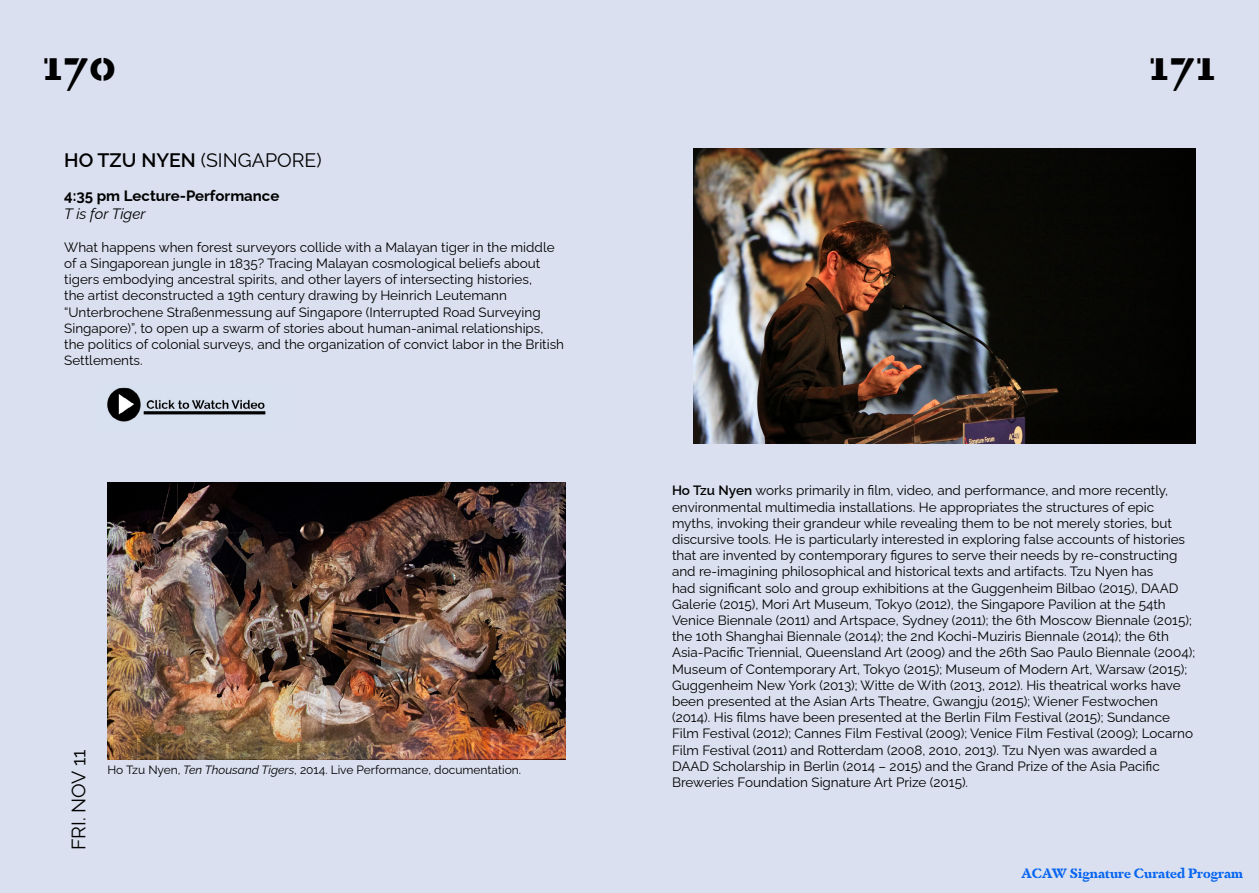
<style>
.page{position:relative;width:1259px;height:893px;background:#fff}
.page>*{position:absolute;margin:0;border:0;box-sizing:border-box;transform-origin:0 0}
.t1{font:700 46.5px "Dapifer Stencil";color:#000}
.t2{font:19.5px "Raleway";color:#000}
.t3{font:700 15px "Raleway";color:#000}
.t4{font:italic 15px "Raleway";color:#000}
.t5{font:13.5px/16.2px "Raleway";color:#000}
.t6{font:700 13.5px "Dapifer Stencil";color:#0665f1}
.t7{font:12px "Raleway";color:#000}
.s1{font-weight:600}
.s2{font-style:italic}
</style>
<div class="page">
<div style="left:0;top:0;width:629px;height:893px;background:#dae0ef"></div>
<div style="left:628px;top:0;width:631px;height:893px;background:#dae0ef"></div>
<img style="left:107px;top:483px;width:459px;height:276px">
<img style="left:107px;top:387px;width:159px;height:35px">
<img style="left:693px;top:149px;width:502px;height:294px">
<h1 class="t1" style="left:43px;top:29px;width:75px">170</h1>
<h1 class="t1" style="left:1149px;top:29px;width:69px">171</h1>
<h2 class="t2" style="left:64px;top:145px;width:259px"><span class="s1">HO TZU NYEN</span> (SINGAPORE)</h2>
<p class="t3" style="left:64px;top:184px;width:217px">4:35 pm Lecture-Performance</p>
<p class="t4" style="left:64px;top:202px;width:83px">T is for Tiger</p>
<p class="t5" style="left:64px;top:237px;width:501px">What happens when forest surveyors collide with a Malayan tiger in the middle of a Singaporean jungle in 1835? Tracing Malayan cosmological beliefs about tigers embodying ancestral spirits, and other layers of intersecting histories,<br>the artist deconstructed a 19th century drawing by Heinrich Leutemann “Unterbrochene Straßenmessung auf Singapore (Interrupted Road Surveying Singapore)”, to open up a swarm of stories about human-animal relationships, the politics of colonial surveys, and the organization of convict labor in the British Settlements.</p>
<h2 class="t2" style="left:63px;top:850px;width:103px;rotate:-90deg">FRI. NOV 11</h2>
<p class="t7" style="left:107px;top:760px;width:415px">Ho Tzu Nyen, <span class="s2">Ten Thousand Tigers</span>, 2014. Live Performance, documentation.</p>
<p class="t5" style="left:672px;top:481px;width:524px"><span class="s1">Ho Tzu Nyen</span> works primarily in film, video, and performance, and more recently, environmental multimedia installations. He appropriates the structures of epic myths, invoking their grandeur while revealing them to be not merely stories, but discursive tools. He is particularly interested in exploring false accounts of histories that are invented by contemporary figures to serve their needs by re-constructing and re-imagining philosophical and historical texts and artifacts. Tzu Nyen has<br>had significant solo and group exhibitions at the Guggenheim Bilbao (2015), DAAD Galerie (2015), Mori Art Museum, Tokyo (2012), the Singapore Pavilion at the 54th Venice Biennale (2011) and Artspace, Sydney (2011); the 6th Moscow Biennale (2015); the 10th Shanghai Biennale (2014); the 2nd Kochi-Muziris Biennale (2014); the 6th Asia-Pacific Triennial, Queensland Art (2009) and the 26th Sao Paulo Biennale (2004); Museum of Contemporary Art, Tokyo (2015); Museum of Modern Art, Warsaw (2015); Guggenheim New York (2013); Witte de With (2013, 2012). His theatrical works have been presented at the Asian Arts Theatre, Gwangju (2015); Wiener Festwochen (2014). His films have been presented at the Berlin Film Festival (2015); Sundance Film Festival (2012); Cannes Film Festival (2009); Venice Film Festival (2009); Locarno Film Festival (2011) and Rotterdam (2008, 2010, 2013). Tzu Nyen was awarded a DAAD Scholarship in Berlin (2014 – 2015) and the Grand Prize of the Asia Pacific Breweries Foundation Signature Art Prize (2015).</p>
<p class="t6" style="left:1021px;top:863px;width:223px">ACAW Signature Curated Program</p>
</div>
